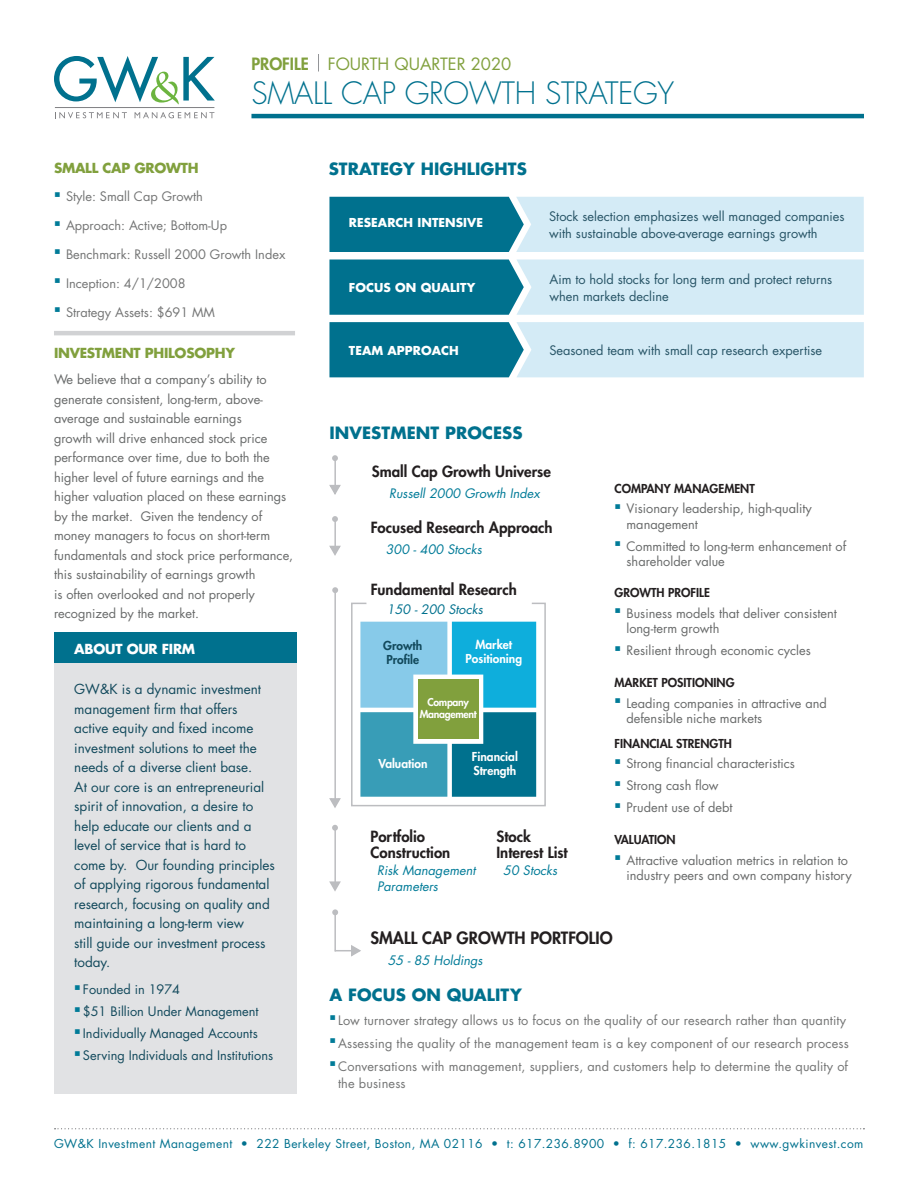
<style>
.page{position:relative;width:918px;height:1188px;background:#fff}
.page>*{position:absolute;margin:0;border:0;box-sizing:border-box;transform-origin:0 0}
.t1{font:300 30px "Futura Std";letter-spacing:-.01em;color:#00718e}
.Section_Title{font:700 16.5px "Futura Std";letter-spacing:.005em;color:#00718e}
.t2{font:16.5px "Futura Std";color:#81a03d}
.Heading{font:800 16.5px "Futura Std";color:#231f20}
.Paragraph_Text{font:700 16.5px "Futura Std";letter-spacing:.005em;color:#00718e}
.Heading-2{font:800 15px "Futura Std";color:#231f20}
.t3{font:13.5px/19.5px "Futura Std";color:#12495c}
.Section_Title-2{font:700 13.5px "Futura Std";letter-spacing:-.02em;color:#81a03d}
.t4{font:700 13.5px "Futura Std";letter-spacing:-.02em;color:#fff}
.Section_Title-3{font:12.75px/19.5px "Futura Std";color:#686a6a}
.t5{font:12.75px/16.5px "Futura Std";letter-spacing:.01em;color:#747575}
.Paragraph_Text-2{font:12.75px/16.5px "Futura Std";color:#275466}
.t6{font:12.75px "Futura Std";color:#12495c}
.Heading-3{font:italic 12.75px/16.5px "Futura Std";color:#007b98}
.t7{font:italic 12.75px "Futura Std";color:#00718e}
.t8{font:12px "Futura Std";letter-spacing:.035em;color:#00718e}
.t9{font:700 12px "Futura Std";letter-spacing:.005em;color:#fff}
.t10{font:800 12px/14.4px "Futura Std";color:#fff;text-align:center}
.Bulleted_List_3{font:800 12px "Futura Std";color:#231f20}
.Heading-4{font:800 12px "Futura Std";color:#231f20}
.t11{font:800 12px/14.4px "Futura Std";color:#12495c}
.t12{font:800 10.5px/12.6px "Futura Std";letter-spacing:-.03em;color:#fff;text-align:center}
.s1{font-weight:800}
</style>
<div class="page">
<svg style="left:54px;top:56px;width:161px;height:48px"></svg>
<svg style="left:55px;top:112px;width:72px;height:6px"></svg>
<svg style="left:135px;top:112px;width:79px;height:6px"></svg>
<hr style="left:55px;top:107px;width:159px;height:1px;background:#808083">
<hr style="left:251px;top:114px;width:613px;height:4px;background:#00718e">
<svg style="left:55px;top:1128px;width:809px;height:1px"></svg>
<svg style="left:318px;top:54px;width:1px;height:18px"></svg>
<div style="left:54px;top:633px;width:242px;height:30px;background:#00718e"></div>
<div style="left:54px;top:663px;width:242px;height:431px;background:#e1e2e4"></div>
<hr style="left:54px;top:331px;width:241px;height:4px;background:#d1d2d4">
<svg style="left:329px;top:322px;width:535px;height:55px;background:#8ac0d1"></svg>
<svg style="left:329px;top:260px;width:535px;height:55px;background:#8bc0d2"></svg>
<svg style="left:329px;top:197px;width:535px;height:55px;background:#8ac0d1"></svg>
<hr style="left:334px;top:458px;width:2px;height:35px;background:#bcbdc0">
<svg style="left:332px;top:455px;width:6px;height:6px"></svg>
<svg style="left:329px;top:484px;width:12px;height:11px"></svg>
<hr style="left:334px;top:592px;width:2px;height:209px;background:#bcbdc0">
<svg style="left:332px;top:587px;width:6px;height:6px"></svg>
<svg style="left:329px;top:797px;width:12px;height:11px"></svg>
<hr style="left:334px;top:912px;width:2px;height:39px;background:#bcbdc0">
<svg style="left:332px;top:909px;width:6px;height:6px"></svg>
<svg style="left:335px;top:945px;width:26px;height:12px"></svg>
<hr style="left:334px;top:519px;width:2px;height:35px;background:#bcbdc0">
<svg style="left:332px;top:516px;width:6px;height:6px"></svg>
<svg style="left:329px;top:545px;width:12px;height:11px"></svg>
<svg style="left:360px;top:622px;width:176px;height:175px;background:#44a9c7"></svg>
<div style="left:418px;top:679px;width:32px;height:31px;background:#81a03d"></div>
<div style="left:418px;top:709px;width:32px;height:30px;background:#81a03d"></div>
<div style="left:449px;top:679px;width:30px;height:31px;background:#81a03d"></div>
<div style="left:449px;top:709px;width:30px;height:30px;background:#81a03d"></div>
<div style="left:351px;top:603px;width:195px;height:203px;border:2px solid #bcbdc0"></div>
<svg style="left:366px;top:602px;width:166px;height:4px"></svg>
<hr style="left:334px;top:828px;width:2px;height:59px;background:#bcbdc0">
<svg style="left:332px;top:825px;width:6px;height:6px"></svg>
<svg style="left:329px;top:881px;width:12px;height:10px"></svg>
<p class="t2" style="left:251px;top:53px;width:261px"><span class="s1">PROFILE</span> FOURTH QUARTER 2020</p>
<h1 class="t1" style="left:251px;top:75px;width:424px">SMALL CAP GROWTH STRATEGY</h1>
<p class="Section_Title-2" style="left:54px;top:159px;width:146px">SMALL CAP GROWTH</p>
<p class="t5" style="left:66px;top:189px;width:139px">Style: Small Cap Growth</p>
<p class="t5" style="left:66px;top:217px;width:163px">Approach: Active; Bottom-Up</p>
<p class="t5" style="left:66px;top:246px;width:221px">Benchmark: Russell 2000 Growth Index</p>
<p class="t5" style="left:66px;top:275px;width:121px">Inception: 4/1/2008</p>
<p class="t5" style="left:66px;top:304px;width:151px">Strategy Assets: $691 MM</p>
<p class="Section_Title-2" style="left:54px;top:344px;width:182px">INVESTMENT PHILOSOPHY</p>
<p class="Section_Title-3" style="left:54px;top:370px;width:241px">We believe that a company’s ability to generate consistent, long-term, above&shy;average and sustainable earnings<br>growth will drive enhanced stock price performance over time, due to both the higher level of future earnings and the higher valuation placed on these earnings by the market. Given the tendency of money managers to focus on short-term fundamentals and stock price performance, this sustainability of earnings growth<br>is often overlooked and not properly recognized by the market.</p>
<p class="t4" style="left:74px;top:640px;width:122px">ABOUT OUR FIRM</p>
<p class="t3" style="left:74px;top:680px;width:202px">GW&amp;K is a dynamic investment management firm that offers active equity and fixed income investment solutions to meet the needs of a diverse client base.<br>At our core is an entrepreneurial spirit of innovation, a desire to help educate our clients and a level of service that is hard to come by. Our founding principles of applying rigorous fundamental research, focusing on quality and maintaining a long-term view<br>still guide our investment process today.</p>
<p class="t6" style="left:74px;top:981px;width:107px"><sup>○</sup> Founded in 1974</p>
<p class="t6" style="left:74px;top:1004px;width:186px"><sup>○</sup> $51 Billion Under Management</p>
<p class="t6" style="left:74px;top:1026px;width:185px"><sup>○</sup> Individually Managed Accounts</p>
<p class="t6" style="left:74px;top:1048px;width:200px"><sup>○</sup> Serving Individuals and Institutions</p>
<p class="Section_Title" style="left:329px;top:158px;width:200px">STRATEGY HIGHLIGHTS</p>
<p class="t9" style="left:349px;top:215px;width:136px">RESEARCH INTENSIVE</p>
<p class="Paragraph_Text-2" style="left:549px;top:209px;width:297px">Stock selection emphasizes well managed companies</p>
<p class="Paragraph_Text-2" style="left:549px;top:225px;width:270px">with sustainable above-average earnings growth</p>
<p class="t9" style="left:349px;top:280px;width:128px">FOCUS ON QUALITY</p>
<p class="Paragraph_Text-2" style="left:549px;top:271px;width:284px">Aim to hold stocks for long term and protect returns when markets decline</p>
<p class="t9" style="left:349px;top:342px;width:111px">TEAM APPROACH</p>
<p class="Paragraph_Text-2" style="left:549px;top:342px;width:274px">Seasoned team with small cap research expertise</p>
<p class="Section_Title" style="left:329px;top:422px;width:195px">INVESTMENT PROCESS</p>
<p class="Heading-2" style="left:372px;top:462px;width:181px">Small Cap Growth Universe</p>
<p class="Heading-3" style="left:389px;top:485px;width:152px">Russell 2000 Growth Index</p>
<p class="Heading-2" style="left:371px;top:518px;width:183px">Focused Research Approach</p>
<p class="Heading-3" style="left:386px;top:541px;width:98px">300 - 400 Stocks</p>
<p class="Heading-2" style="left:371px;top:580px;width:148px">Fundamental Research</p>
<p class="t7" style="left:387px;top:601px;width:98px">150 - 200 Stocks</p>
<p class="t11" style="left:383px;top:638px;width:41px">Growth<br>Profile</p>
<p class="t10" style="left:466px;top:637px;width:58px">Market<br>Positioning</p>
<p class="t12" style="left:420px;top:696px;width:58px">Company<br>Management</p>
<p class="t10" style="left:379px;top:757px;width:50px">Valuation</p>
<p class="t10" style="left:472px;top:749px;width:48px;text-align:left">Financial<br>Strength</p>
<p class="Heading-2" style="left:370px;top:827px;width:56px">Portfolio</p>
<p class="Heading-2" style="left:370px;top:843px;width:81px">Construction</p>
<p class="Heading-3" style="left:377px;top:862px;width:100px">Risk Management<br>Parameters</p>
<p class="Heading-2" style="left:497px;top:827px;width:36px">Stock</p>
<p class="Heading-2" style="left:497px;top:843px;width:73px">Interest List</p>
<p class="Heading-3" style="left:503px;top:862px;width:56px">50 Stocks</p>
<p class="Heading-4" style="left:615px;top:480px;width:142px">COMPANY MANAGEMENT</p>
<p class="Section_Title-3" style="left:627px;top:501px;width:187px;line-height:15.3px">Visionary leadership, high-quality management</p>
<p class="Section_Title-3" style="left:627px;top:538px;width:221px;line-height:15.3px">Committed to long-term enhancement of shareholder value</p>
<p class="Bulleted_List_3" style="left:615px;top:585px;width:97px">GROWTH PROFILE</p>
<p class="Section_Title-3" style="left:627px;top:606px;width:212px;line-height:15.3px">Business models that deliver consistent long-term growth</p>
<p class="Section_Title-3" style="left:627px;top:641px;width:186px">Resilient through economic cycles</p>
<p class="Heading-4" style="left:615px;top:675px;width:122px">MARKET POSITIONING</p>
<p class="Section_Title-3" style="left:627px;top:695px;width:202px;line-height:15.3px">Leading companies in attractive and defensible niche markets</p>
<p class="Bulleted_List_3" style="left:615px;top:736px;width:119px">FINANCIAL STRENGTH</p>
<p class="Section_Title-3" style="left:627px;top:754px;width:170px">Strong financial characteristics</p>
<p class="Section_Title-3" style="left:627px;top:776px;width:94px">Strong cash flow</p>
<p class="Section_Title-3" style="left:627px;top:798px;width:108px">Prudent use of debt</p>
<p class="Bulleted_List_3" style="left:615px;top:832px;width:63px">VALUATION</p>
<p class="Section_Title-3" style="left:627px;top:852px;width:227px;line-height:15.3px">Attractive valuation metrics in relation to industry peers and own company history</p>
<p class="Heading" style="left:370px;top:928px;width:244px">SMALL CAP GROWTH PORTFOLIO</p>
<p class="Heading-3" style="left:388px;top:953px;width:96px">55 - 85 Holdings</p>
<p class="Paragraph_Text" style="left:329px;top:984px;width:194px">A FOCUS ON QUALITY</p>
<p class="t5" style="left:338px;top:1012px;width:510px">Low turnover strategy allows us to focus on the quality of our research rather than quantity</p>
<p class="t5" style="left:338px;top:1035px;width:512px">Assessing the quality of the management team is a key component of our research process</p>
<p class="t5" style="left:338px;top:1058px;width:512px">Conversations with management, suppliers, and customers help to determine the quality of the business</p>
<p class="t8" style="left:54px;top:1136px;width:811px">GW&amp;K Investment Management • 222 Berkeley Street, Boston, MA 02116 • t: 617.236.8900 • f: 617.236.1815 • www.gwkinvest.com</p>
</div>
